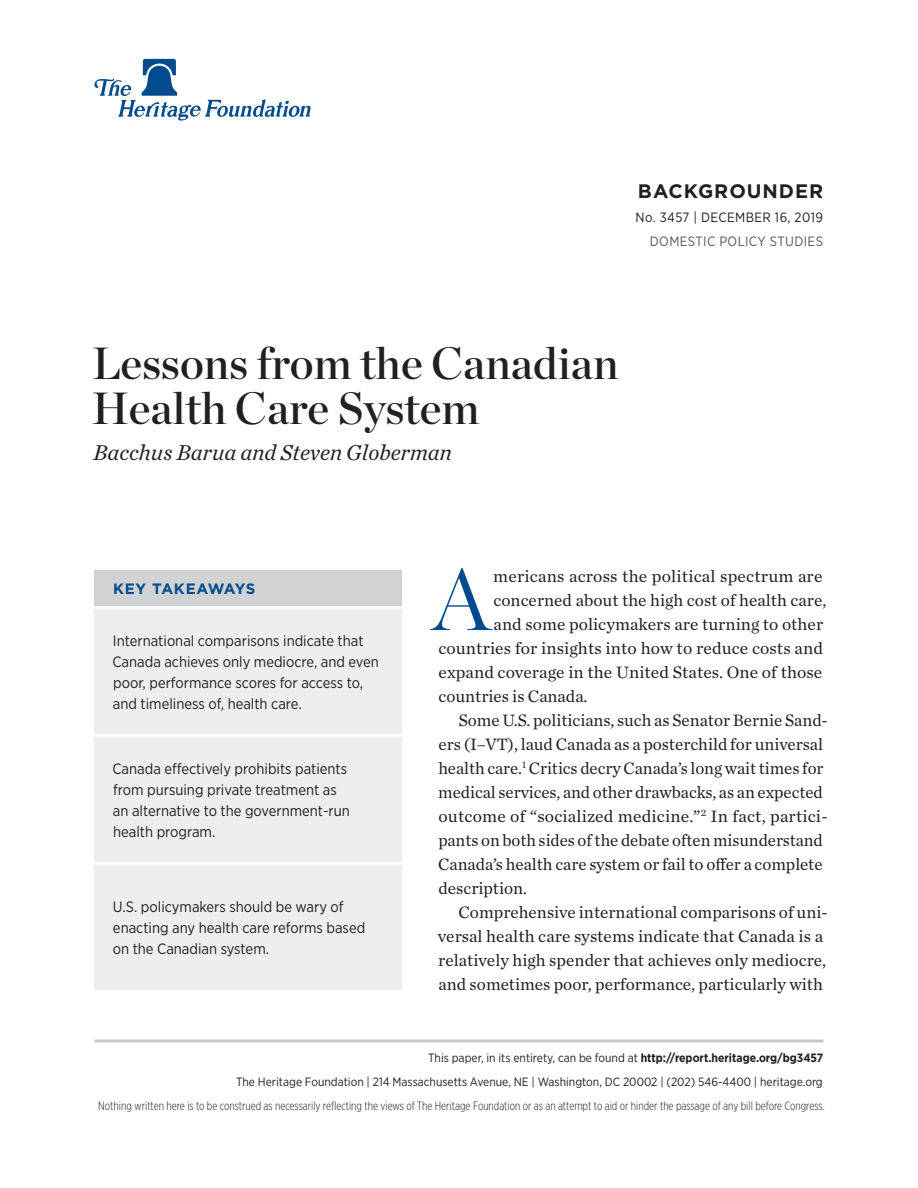
<style>
.page{position:relative;width:918px;height:1188px;background:#fff}
.page>*{position:absolute;margin:0;border:0;box-sizing:border-box;transform-origin:0 0}
.Drop_Cap{font:300 86.1px "Chronicle Display";color:#004a8d}
.t1{font:45px/45px "Chronicle Display Semi";color:#231f20}
.Byline{font:italic 22.5px "Chronicle Text G1";color:#231f20}
.t2{font:700 19.5px "Gotham";letter-spacing:.05em;color:#231f20}
.Body_Text{font:17.25px/24px "Chronicle Text G1";color:#231f20}
.Drop_Cap-2{font:17.25px "Chronicle Text G1";letter-spacing:.005em;color:#231f20}
.Key_Takeaways{font:15px/21px "Gotham Narrow";color:#231f20}
.Key_Takeaways___HEAD{font:700 15px "Gotham";letter-spacing:.03em;color:#004a8d}
.t3{font:13.5px "Gotham Narrow";letter-spacing:.03em;color:#231f20}
.t4{font:13.5px "Gotham Narrow";letter-spacing:.03em;color:#57585a}
.t5{font:12px/24px "Gotham Narrow";color:#231f20;text-align:right}
.t6{font:300 12px "Gotham X Narrow";color:#231f20}
.s1{font-weight:700}
</style>
<div class="page">
<hr style="left:94px;top:1040px;width:730px;height:2px;background:#c7c8ca">
<svg style="left:94px;top:59px;width:216px;height:62px"></svg>
<div style="left:94px;top:609px;width:308px;height:125px;background:#eeeeef"></div>
<div style="left:94px;top:570px;width:308px;height:36px;background:#d1d2d4"></div>
<div style="left:94px;top:737px;width:308px;height:125px;background:#eeeeef"></div>
<div style="left:94px;top:865px;width:308px;height:125px;background:#eeeeef"></div>
<p class="t2" style="left:638px;top:178px;width:187px">BACKGROUNDER</p>
<p class="t3" style="left:635px;top:209px;width:189px">No. 3457 | December 16, 2019</p>
<p class="t4" style="left:650px;top:233px;width:175px">DOMESTIC POLICY STUDIES</p>
<p class="t1" style="left:92px;top:338px;width:528px">Lessons from the Canadian<br>Health Care System</p>
<p class="Byline" style="left:93px;top:436px;width:360px">Bacchus Barua and Steven Globerman</p>
<p class="Key_Takeaways___HEAD" style="left:113px;top:579px;width:144px">KEY TAKEAWAYS</p>
<p class="Key_Takeaways" style="left:112px;top:630px;width:268px">International comparisons indicate that Canada achieves only mediocre, and even poor, performance scores for access to, and timeliness of, health care.</p>
<p class="Key_Takeaways" style="left:112px;top:758px;width:239px">Canada effectively prohibits patients from pursuing private treatment as an alternative to the government-run health program.</p>
<p class="Key_Takeaways" style="left:113px;top:896px;width:254px">U.S. policymakers should be wary of enacting any health care reforms based on the Canadian system.</p>
<p class="Drop_Cap" style="left:432px;top:534px;width:60px">A</p>
<p class="Drop_Cap-2" style="left:493px;top:563px;width:331px">mericans across the political spectrum are</p>
<p class="Drop_Cap-2" style="left:493px;top:587px;width:334px">concerned about the high cost of health care,</p>
<p class="Drop_Cap-2" style="left:494px;top:611px;width:331px">and some policymakers are turning to other</p>
<p class="Drop_Cap-2" style="left:438px;top:635px;width:386px">countries for insights into how to reduce costs and</p>
<p class="Drop_Cap-2" style="left:438px;top:659px;width:385px">expand coverage in the United States. One of those</p>
<p class="Drop_Cap-2" style="left:438px;top:683px;width:151px">countries is Canada.</p>
<p class="Body_Text" style="left:438px;top:707px;width:391px;text-indent:21px">Some U.S. politicians, such as Senator Bernie Sand&shy;ers (I–VT), laud Canada as a posterchild for universal health care.<sup>1</sup> Critics decry Canada’s long wait times for medical services, and other drawbacks, as an expected outcome of “socialized medicine.”<sup>2</sup> In fact, partici&shy;pants on both sides of the debate often misunderstand Canada’s health care system or fail to offer a complete description.</p>
<p class="Body_Text" style="left:438px;top:899px;width:392px;text-indent:21px">Comprehensive international comparisons of uni&shy;versal health care systems indicate that Canada is a relatively high spender that achieves only mediocre, and sometimes poor, performance, particularly with</p>
<p class="t5" style="left:236px;top:1046px;width:589px">This paper, in its entirety, can be found at <span class="s1">http://report.heritage.org/bg3457<br></span>The Heritage Foundation | 214 Massachusetts Avenue, NE | Washington, DC 20002 | (202) 546-4400 | heritage.org</p>
<p class="t6" style="left:98px;top:1099px;width:728px">Nothing written here is to be construed as necessarily reflecting the views of The Heritage Foundation or as an attempt to aid or hinder the passage of any bill before Congress.</p>
</div>
